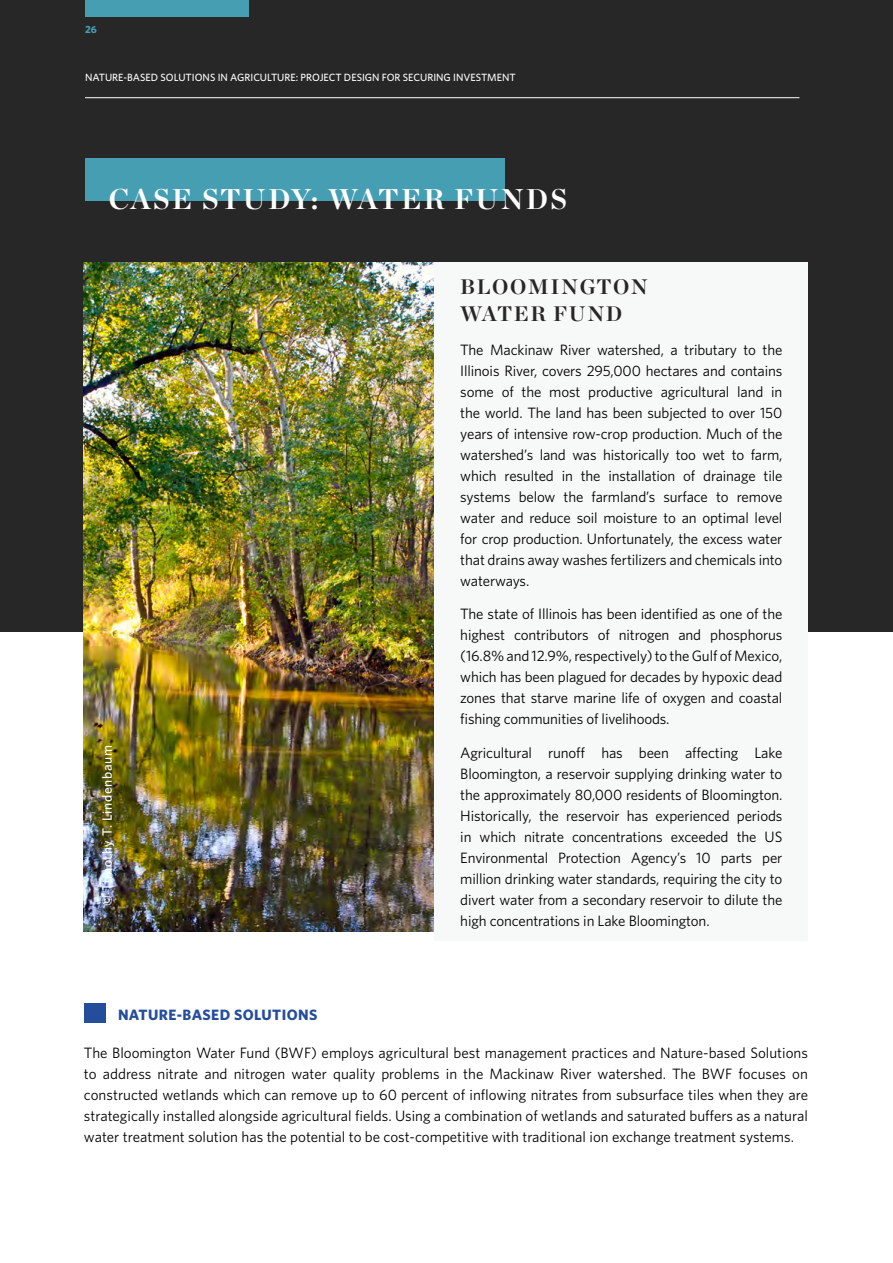
<style>
.page{position:relative;width:893px;height:1263px;background:#fff}
.page>*{position:absolute;margin:0;border:0;box-sizing:border-box;transform-origin:0 0}
.t1{font:700 28.5px "Chronicle Display";letter-spacing:.075em;color:#fff}
.t2{font:700 21px/27px "Chronicle Display";letter-spacing:.075em;color:#282727}
.t3{font:15px/21px "Whitney";letter-spacing:-.01em;color:#000;text-align:justify}
.t4{font:700 15px "Whitney";letter-spacing:.025em;color:#244e9b}
.t5{font:500 13.5px "Whitney";letter-spacing:.05em;color:#fff}
.t6{font:500 10.5px "Whitney";color:#fff}
.t7{font:700 10.5px "Whitney";color:#469eb3}
</style>
<div class="page">
<div style="left:0;top:0;width:893px;height:631px;background:#282727"></div>
<hr style="left:85px;top:97px;width:714px;height:1px;background:#fff">
<div style="left:85px;top:0;width:163px;height:17px;background:#469eb3"></div>
<img style="left:84px;top:262px;width:351px;height:669px">
<div style="left:435px;top:262px;width:373px;height:679px;background:#f7f8f8"></div>
<div style="left:84px;top:1003px;width:22px;height:19px;background:#244e9b"></div>
<div style="left:85px;top:158px;width:419px;height:42px;background:#469eb3"></div>
<p class="t7" style="left:85px;top:22px;width:13px">26</p>
<p class="t6" style="left:85px;top:71px;width:432px">NATURE-BASED SOLUTIONS IN AGRICULTURE: PROJECT DESIGN FOR SECURING INVESTMENT</p>
<h1 class="t1" style="left:109px;top:176px;width:460px">CASE STUDY: WATER FUNDS</h1>
<p class="t5" style="left:98px;top:906px;width:163px;rotate:-90deg">© Timothy T. Lindenbaum</p>
<h2 class="t2" style="left:460px;top:272px;width:189px">BLOOMINGTON<br>WATER FUND</h2>
<p class="t3" style="left:460px;top:339px;width:324px">The Mackinaw River watershed, a tributary to the Illinois River, covers 295,000 hectares and contains some of the most productive agricultural land in the world. The land has been subjected to over 150 years of intensive row-crop production. Much of the watershed’s land was historically too wet to farm, which resulted in the installation of drainage tile systems below the farmland’s surface to remove water and reduce soil moisture to an optimal level for crop production. Unfortunately, the excess water that drains away washes fertilizers and chemicals into waterways.</p>
<p class="t3" style="left:460px;top:603px;width:324px">The state of Illinois has been identified as one of the highest contributors of nitrogen and phosphorus (16.8% and 12.9%, respectively) to the Gulf of Mexico, which has been plagued for decades by hypoxic dead zones that starve marine life of oxygen and coastal fishing communities of livelihoods.</p>
<p class="t3" style="left:460px;top:742px;width:324px">Agricultural runoff has been affecting Lake Bloomington, a reservoir supplying drinking water to the approximately 80,000 residents of Bloomington.<br>Historically, the reservoir has experienced periods in which nitrate concentrations exceeded the US Environmental Protection Agency’s 10 parts per million drinking water standards, requiring the city to divert water from a secondary reservoir to dilute the high concentrations in Lake Bloomington.</p>
<p class="t4" style="left:118px;top:1004px;width:201px">NATURE-BASED SOLUTIONS</p>
<p class="t3" style="left:84px;top:1042px;width:725px">The Bloomington Water Fund (BWF) employs agricultural best management practices and Nature-based Solutions to address nitrate and nitrogen water quality problems in the Mackinaw River watershed. The BWF focuses on constructed wetlands which can remove up to 60 percent of inflowing nitrates from subsurface tiles when they are strategically installed alongside agricultural fields. Using a combination of wetlands and saturated buffers as a natural water treatment solution has the potential to be cost-competitive with traditional ion exchange treatment systems.</p>
</div>
